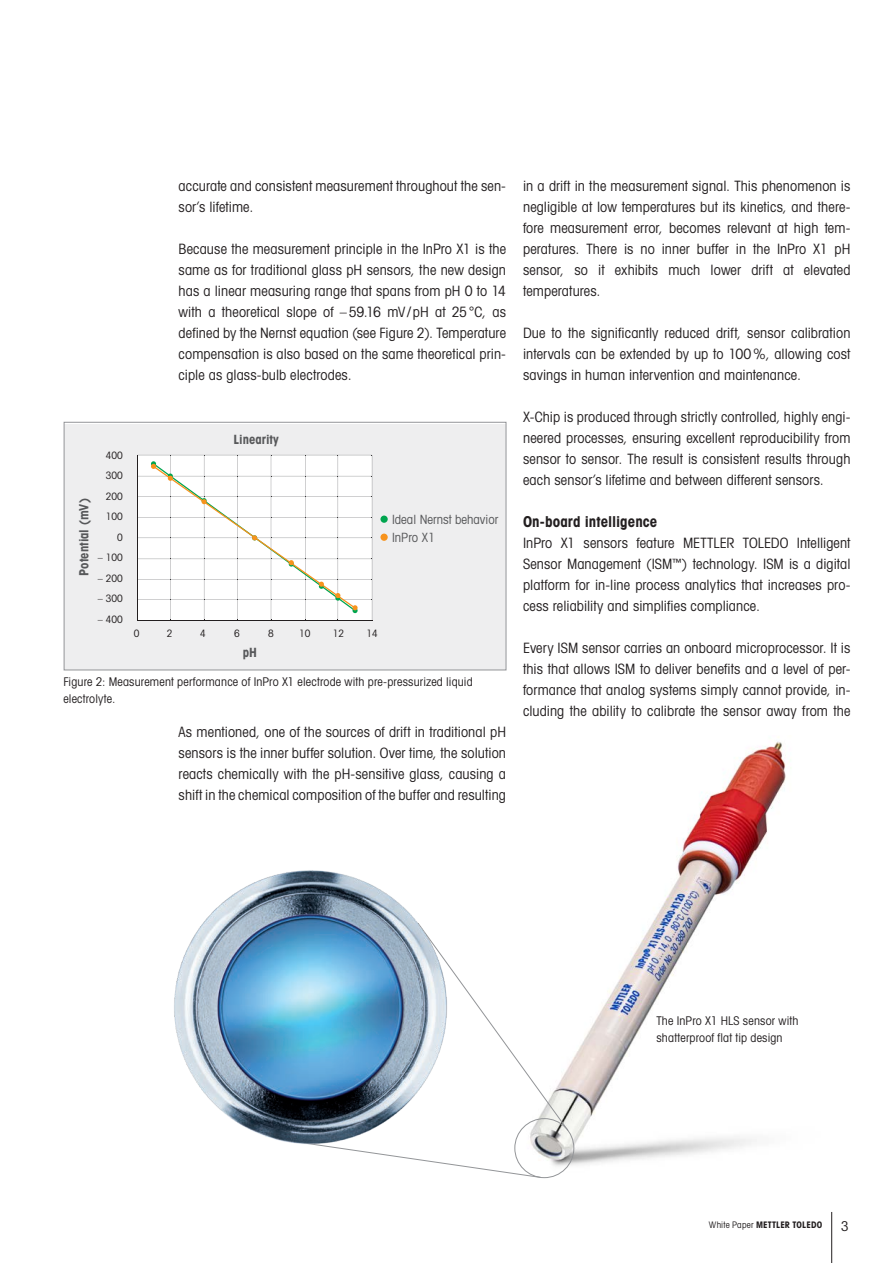
<style>
.page{position:relative;width:893px;height:1263px;background:#fff}
.page>*{position:absolute;margin:0;border:0;box-sizing:border-box;transform-origin:0 0}
.t1{font:15px "Avant Gardefor MT Bd";letter-spacing:.005em;color:#231f20}
.t2{font:14.25px/21px "Avant Gardefor MT Bk";letter-spacing:.01em;color:#231f20;text-align:justify}
.t3{font:13.5px "Avant Gardefor MT Bk";color:#231f20}
.t4{font:condensed 12.75px/17.7px "Avant Garde Com";color:#57585a}
.t5{font:700 condensed 12.75px "Avant Garde Com";color:#57585a}
.t6{font:12px/16.5px "Avant Gardefor MT Bk";letter-spacing:.015em;color:#231f20}
.t7{font:condensed 10.2px/20.5px "Avant Garde Com";color:#231f20;text-align:right}
.t8{font:9px "Avant Gardefor MT Bd";letter-spacing:.015em;color:#231f20}
.s1{font-family:"Avant Gardefor MT Bk"}
</style>
<div class="page">
<hr style="left:831px;top:1212px;width:1px;height:51px;background:#231f20">
<img style="left:517px;top:737px;width:274px;height:442px">
<svg style="left:451px;top:922px;width:118px;height:209px"></svg>
<svg style="left:329px;top:1140px;width:212px;height:38px"></svg>
<img style="left:174px;top:870px;width:277px;height:277px">
<div style="left:64px;top:423px;width:442px;height:247px;background:#eeeeef"></div>
<div style="left:380px;top:516px;width:8px;height:7px;background:#00a54f;border-radius:50%"></div>
<svg style="left:137px;top:455px;width:236px;height:166px;background:#f7f7f5"></svg>
<div style="left:380px;top:534px;width:8px;height:7px;background:#f7931d;border-radius:50%"></div>
<div style="left:64px;top:422px;width:442px;height:248px;border:1px solid #939598"></div>
<p class="t2" style="left:179px;top:175px;width:329px">accurate and consistent measurement throughout the sen&shy;sor’s lifetime.</p>
<p class="t2" style="left:179px;top:238px;width:329px">Because the measurement principle in the InPro X1 is the same as for traditional glass pH sensors, the new design has a linear measuring range that spans from pH 0 to 14 with a theoretical slope of –59.16 mV /pH at 25°C, as defined by the Nernst equation (see Figure 2). Temperature compensation is also based on the same theoretical prin&shy;ciple as glass-bulb electrodes.</p>
<p class="t7" style="left:106px;top:444px;width:19px">400<br>300<br>200<br>100<br>0</p>
<p class="t7" style="left:98px;top:547px;width:26px">– 100</p>
<p class="t7" style="left:98px;top:567px;width:26px">– 200</p>
<p class="t7" style="left:98px;top:588px;width:26px">– 300</p>
<p class="t7" style="left:98px;top:609px;width:26px">– 400</p>
<p class="t5" style="left:76px;top:576px;width:79px;rotate:-90deg">Potential (mV)</p>
<p class="t5" style="left:234px;top:432px;width:47px">Linearity</p>
<p class="t7" style="left:134px;top:623px;width:7px">0</p>
<p class="t7" style="left:167px;top:623px;width:7px">2</p>
<p class="t7" style="left:200px;top:623px;width:7px">4</p>
<p class="t7" style="left:234px;top:623px;width:7px">6</p>
<p class="t7" style="left:268px;top:623px;width:7px">8</p>
<p class="t7" style="left:299px;top:623px;width:13px">10</p>
<p class="t7" style="left:333px;top:623px;width:13px">12</p>
<p class="t7" style="left:366px;top:623px;width:13px">14</p>
<p class="t5" style="left:243px;top:645px;width:16px">pH</p>
<p class="t4" style="left:392px;top:510px;width:108px">Ideal Nernst behavior<br>InPro X1</p>
<p class="t6" style="left:63px;top:673px;width:411px">Figure 2: Measurement performance of InPro X1 electrode with pre-pressurized liquid electrolyte.</p>
<p class="t2" style="left:179px;top:721px;width:329px">As mentioned, one of the sources of drift in traditional pH sensors is the inner buffer solution. Over time, the solution reacts chemically with the pH-sensitive glass, causing a shift in the chemical composition of the buffer and resulting</p>
<p class="t2" style="left:523px;top:175px;width:329px">in a drift in the measurement signal. This phenomenon is negligible at low temperatures but its kinetics, and there&shy;fore measurement error, becomes relevant at high tem&shy;peratures. There is no inner buffer in the InPro X1 pH sensor, so it exhibits much lower drift at elevated temperatures.</p>
<p class="t2" style="left:523px;top:322px;width:329px">Due to the significantly reduced drift, sensor calibration intervals can be extended by up to 100%, allowing cost savings in human intervention and maintenance.</p>
<p class="t2" style="left:523px;top:406px;width:329px">X-Chip is produced through strictly controlled, highly engi&shy;neered processes, ensuring excellent reproducibility from sensor to sensor. The result is consistent results through each sensor’s lifetime and between different sensors.</p>
<p class="t1" style="left:523px;top:512px;width:136px">On-board intelligence</p>
<p class="t2" style="left:523px;top:532px;width:329px">InPro X1 sensors feature METTLER TOLEDO Intelligent Sensor Management (ISM<sup>™</sup>) technology. ISM is a digital platform for in-line process analytics that increases pro&shy;cess reliability and simplifies compliance.</p>
<p class="t2" style="left:523px;top:637px;width:329px">Every ISM sensor carries an onboard microprocessor. It is this that allows ISM to deliver benefits and a level of per&shy;formance that analog systems simply cannot provide, in&shy;cluding the ability to calibrate the sensor away from the</p>
<p class="t6" style="left:656px;top:1012px;width:144px">The InPro X1 HLS sensor with shatterproof flat tip design</p>
<p class="t8" style="left:709px;top:1219px;width:115px"><span class="s1">White Paper</span> METTLER TOLEDO</p>
<p class="t3" style="left:841px;top:1218px;width:9px">3</p>
</div>
